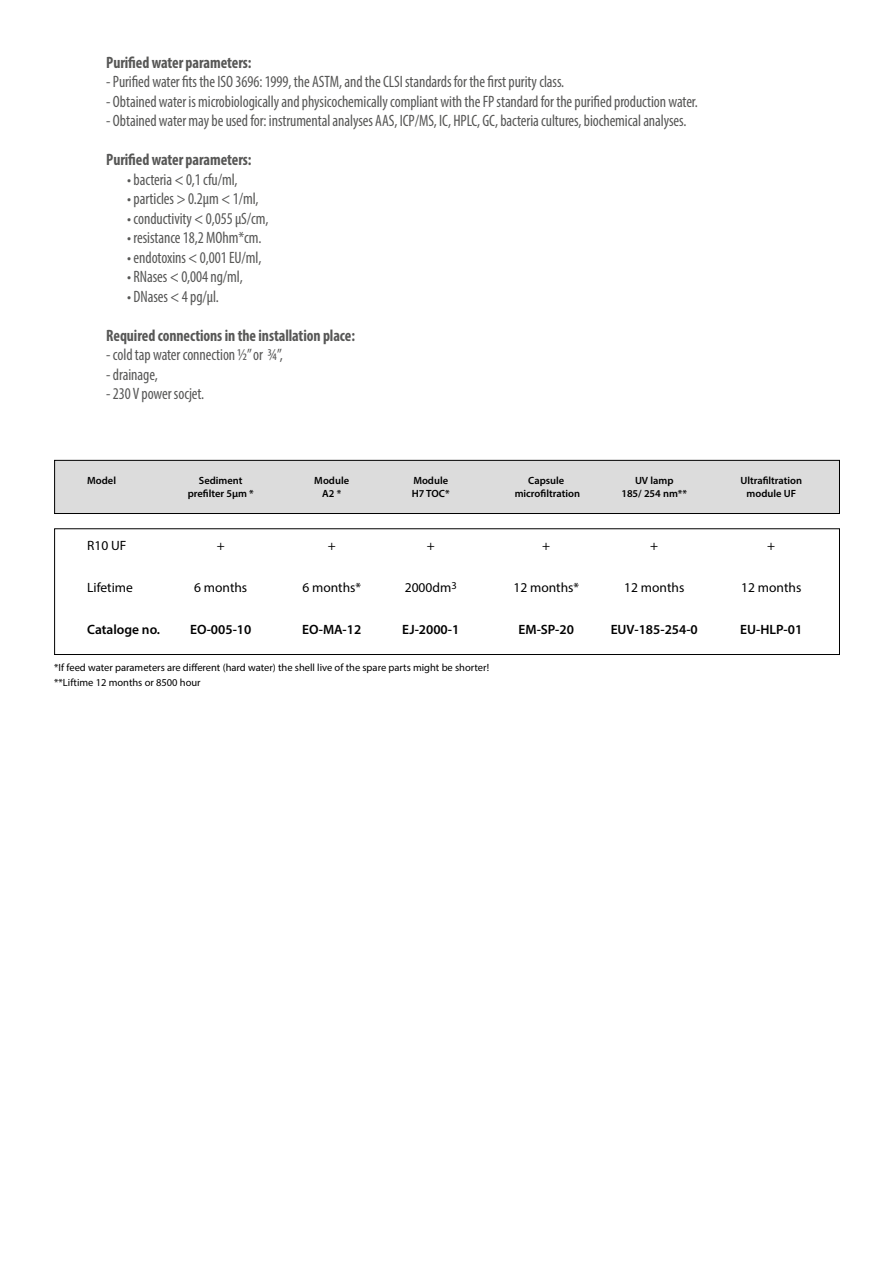
<style>
.page{position:relative;width:893px;height:1263px;background:#fff}
.page>*{position:absolute;margin:0;border:0;box-sizing:border-box;transform-origin:0 0}
.t1{font:condensed 16.5px "Myriad Pro";letter-spacing:-.005em;color:#575756;scale:.95 1}
.t2{font:700 condensed 16.5px "Myriad Pro";letter-spacing:-.005em;color:#575756;scale:.95 1}
.t3{font:600 13.5px "Myriad Pro";color:#000}
.t4{font:13.5px "Myriad Pro";color:#000}
.t5{font:10.5px/15px "Myriad Pro";color:#000}
.t6{font:600 10.5px "Myriad Pro";color:#000}
</style>
<div class="page">
<div style="left:54px;top:460px;width:786px;height:54px;background:#dcdcdc;border:1px solid #000"></div>
<div style="left:54px;top:528px;width:786px;height:127px;border:1px solid #000"></div>
<p class="t2" style="left:106px;top:52px;width:154px">Purified water parameters:</p>
<p class="t1" style="left:106px;top:72px;width:484px">- Purified water fits the ISO 3696: 1999, the ASTM, and the CLSI standards for the first purity class.</p>
<p class="t1" style="left:106px;top:91px;width:624px">- Obtained water is microbiologically and physicochemically compliant with the FP standard for the purified production water.</p>
<p class="t1" style="left:106px;top:111px;width:612px">- Obtained water may be used for: instrumental analyses AAS, ICP/MS, IC, HPLC, GC, bacteria cultures, biochemical analyses.</p>
<p class="t2" style="left:106px;top:149px;width:154px">Purified water parameters:</p>
<p class="t1" style="left:127px;top:169px;width:117px">• bacteria &lt; 0,1 cfu/ml,</p>
<p class="t1" style="left:127px;top:189px;width:140px">• particles &gt; 0.2µm &lt; 1/ml,</p>
<p class="t1" style="left:127px;top:208px;width:150px">• conductivity &lt; 0,055 µS/cm,</p>
<p class="t1" style="left:127px;top:228px;width:143px">• resistance 18,2 MOhm*cm.</p>
<p class="t1" style="left:127px;top:247px;width:143px">• endotoxins &lt; 0,001 EU/ml,</p>
<p class="t1" style="left:127px;top:267px;width:123px">• RNases &lt; 0,004 ng/ml,</p>
<p class="t1" style="left:127px;top:286px;width:98px">• DNases &lt; 4 pg/μl.</p>
<p class="t2" style="left:106px;top:325px;width:263px">Required connections in the installation place:</p>
<p class="t1" style="left:106px;top:345px;width:187px">- cold tap water connection ½” or ¾”,</p>
<p class="t1" style="left:106px;top:364px;width:56px">- drainage,</p>
<p class="t1" style="left:106px;top:384px;width:105px">- 230 V power socjet.</p>
<p class="t6" style="left:87px;top:474px;width:30px">Model</p>
<p class="t6" style="left:199px;top:474px;width:45px">Sediment</p>
<p class="t6" style="left:314px;top:474px;width:36px">Module</p>
<p class="t6" style="left:413px;top:474px;width:36px">Module</p>
<p class="t6" style="left:528px;top:474px;width:38px">Capsule</p>
<p class="t6" style="left:635px;top:474px;width:40px">UV lamp</p>
<p class="t6" style="left:740px;top:474px;width:63px">Ultrafiltration</p>
<p class="t6" style="left:188px;top:486px;width:68px">prefilter 5μm *</p>
<p class="t6" style="left:322px;top:486px;width:21px">A2 *</p>
<p class="t6" style="left:412px;top:486px;width:39px">H7 TOC*</p>
<p class="t6" style="left:515px;top:486px;width:67px">microfiltration</p>
<p class="t6" style="left:621px;top:486px;width:67px">185/ 254 nm**</p>
<p class="t6" style="left:746px;top:486px;width:51px">module UF</p>
<p class="t4" style="left:87px;top:537px;width:41px">R10 UF</p>
<p class="t4" style="left:217px;top:537px;width:10px">+</p>
<p class="t4" style="left:328px;top:537px;width:10px">+</p>
<p class="t4" style="left:427px;top:537px;width:10px">+</p>
<p class="t4" style="left:542px;top:537px;width:10px">+</p>
<p class="t4" style="left:650px;top:537px;width:10px">+</p>
<p class="t4" style="left:767px;top:537px;width:10px">+</p>
<p class="t4" style="left:87px;top:579px;width:47px">Lifetime</p>
<p class="t4" style="left:194px;top:579px;width:55px">6 months</p>
<p class="t4" style="left:302px;top:579px;width:60px">6 months*</p>
<p class="t4" style="left:405px;top:579px;width:53px">2000dm<sup>3</sup></p>
<p class="t4" style="left:513px;top:579px;width:67px">12 months*</p>
<p class="t4" style="left:624px;top:579px;width:62px">12 months</p>
<p class="t4" style="left:741px;top:579px;width:62px">12 months</p>
<p class="t3" style="left:87px;top:621px;width:74px">Cataloge no.</p>
<p class="t3" style="left:190px;top:621px;width:63px">EO-005-10</p>
<p class="t3" style="left:302px;top:621px;width:61px">EO-MA-12</p>
<p class="t3" style="left:402px;top:621px;width:59px">EJ-2000-1</p>
<p class="t3" style="left:518px;top:621px;width:57px">EM-SP-20</p>
<p class="t3" style="left:611px;top:621px;width:89px">EUV-185-254-0</p>
<p class="t3" style="left:740px;top:621px;width:63px">EU-HLP-01</p>
<p class="t5" style="left:54px;top:660px;width:436px">*If feed water parameters are different (hard water) the shell live of the spare parts might be shorter! **Liftime 12 months or 8500 hour</p>
</div>
